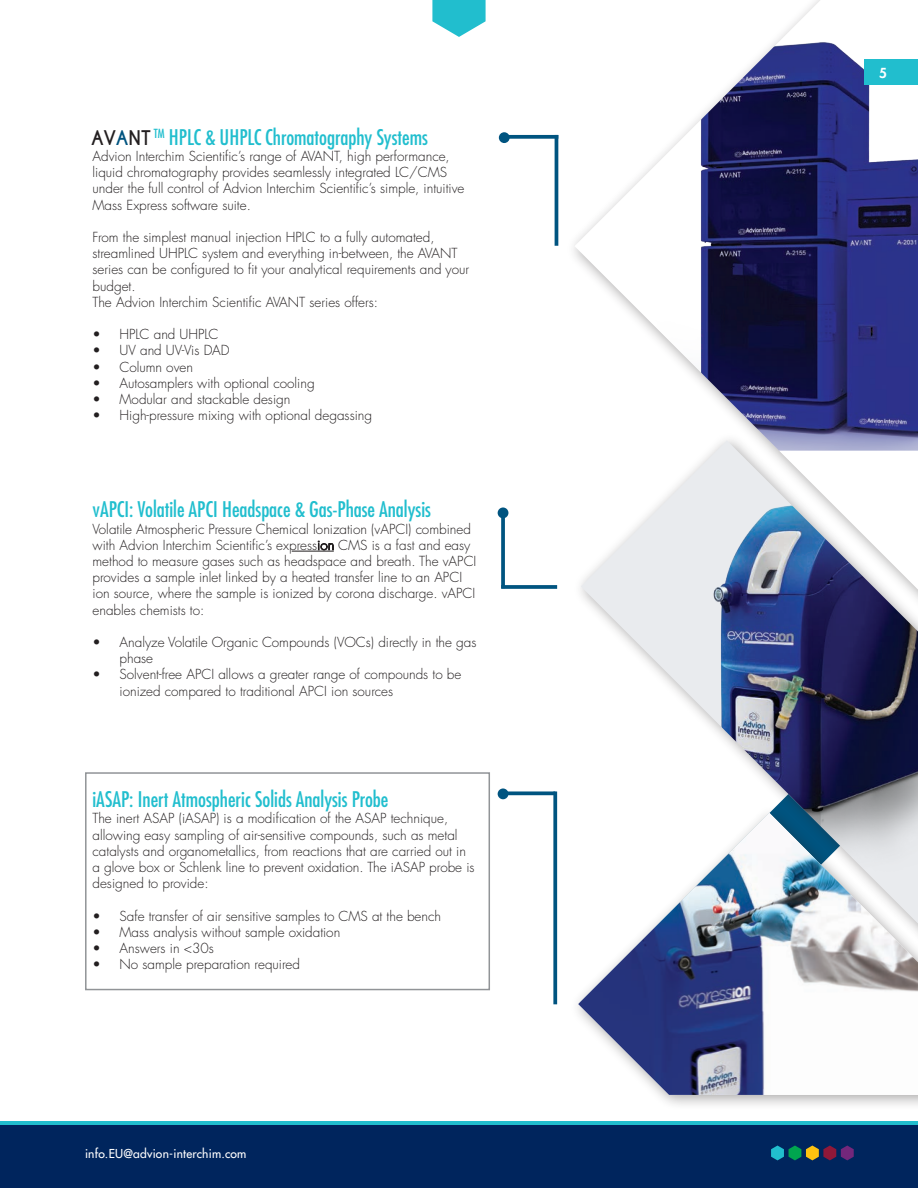
<style>
.page{position:relative;width:918px;height:1188px;background:#fff}
.page>*{position:absolute;margin:0;border:0;box-sizing:border-box;transform-origin:0 0}
.machine{font:500 condensed 21px "Futura LT Pro";color:#21bece}
.t1{font:700 18.9px "Caviar Dreams";letter-spacing:-.015em;color:#231f20}
.t2{font:300 13.5px/16.2px "Futura LT Pro";color:#231f20}
.t3{font:800 13.5px "Futura LT Pro";color:#fff}
.t4{font:500 12px "Futura LT Pro";letter-spacing:.02em;color:#fff}
.s1{color:#005480}
</style>
<div class="page">
<div style="left:0;top:1125px;width:918px;height:63px;background:#00255d"></div>
<hr style="left:0;top:1122px;width:918px;height:3px;background:#21bece">
<img style="left:574px;top:0;width:344px;height:432px">
<hr style="left:292px;top:551px;width:42px;height:1px;background:#231f20">
<div style="left:569px;top:804px;width:349px;height:307px;background:#231f20;opacity:.4"></div>
<img style="left:578px;top:1010px;width:340px;height:85px">
<svg style="left:510px;top:135px;width:45px;height:4px"></svg>
<div style="left:499px;top:132px;width:11px;height:11px;background:#005480;border-radius:50%"></div>
<hr style="left:555px;top:135px;width:3px;height:111px;background:#005480">
<div style="left:85px;top:772px;width:405px;height:218px;border:2px solid #919497"></div>
<svg style="left:501px;top:585px;width:56px;height:4px"></svg>
<div style="left:498px;top:507px;width:10px;height:11px;background:#005480;border-radius:50%"></div>
<svg style="left:501px;top:518px;width:4px;height:70px"></svg>
<div style="left:572px;top:432px;width:346px;height:578px;background:#231f20;opacity:.4"></div>
<svg style="left:581px;top:440px;width:337px;height:484px"></svg>
<img style="left:664px;top:452px;width:254px;height:451px">
<svg style="left:508px;top:791px;width:45px;height:4px"></svg>
<div style="left:498px;top:788px;width:10px;height:11px;background:#005480;border-radius:50%"></div>
<svg style="left:553px;top:791px;width:4px;height:213px"></svg>
<svg style="left:771px;top:1146px;width:83px;height:14px"></svg>
<div style="left:864px;top:60px;width:54px;height:25px;background:#21bece"></div>
<svg style="left:432px;top:0;width:54px;height:37px"></svg>
<p class="machine" style="left:154px;top:123px;width:276px"><sup>TM</sup> HPLC &amp; UHPLC Chromatography Systems</p>
<p class="t2" style="left:93px;top:148px;width:373px">Advion Interchim Scientific’s range of AVANT, high performance, liquid chromatography provides seamlessly integrated LC/CMS under the full control of Advion Interchim Scientific’s simple, intuitive Mass Express software suite.</p>
<p class="t2" style="left:93px;top:229px;width:378px">From the simplest manual injection HPLC to a fully automated, streamlined UHPLC system and everything in-between, the AVANT series can be configured to fit your analytical requirements and your budget.</p>
<p class="t2" style="left:93px;top:294px;width:287px">The Advion Interchim Scientific AVANT series offers:</p>
<p class="t2" style="left:93px;top:326px;width:128px">• HPLC and UHPLC</p>
<p class="t2" style="left:93px;top:343px;width:139px">• UV and UV-Vis DAD</p>
<p class="t2" style="left:93px;top:359px;width:102px">• Column oven</p>
<p class="t2" style="left:93px;top:375px;width:224px">• Autosamplers with optional cooling</p>
<p class="t2" style="left:93px;top:391px;width:199px">• Modular and stackable design</p>
<p class="t2" style="left:93px;top:407px;width:281px">• High-pressure mixing with optional degassing</p>
<p class="t1" style="left:91px;top:127px;width:61px">AV<span class="s1">A</span>NT</p>
<p class="machine" style="left:93px;top:495px;width:340px">vAPCI: Volatile APCI Headspace &amp; Gas-Phase Analysis</p>
<p class="t2" style="left:93px;top:521px;width:385px">Volatile Atmospheric Pressure Chemical Ionization (vAPCI) combined with Advion Interchim Scientific’s expression CMS is a fast and easy method to measure gases such as headspace and breath. The vAPCI provides a sample inlet linked by a heated transfer line to an APCI ion source, where the sample is ionized by corona discharge. vAPCI enables chemists to:</p>
<p class="t2" style="left:120px;top:634px;width:359px;text-indent:-27px">• Analyze Volatile Organic Compounds (VOCs) directly in the gas phase</p>
<p class="t2" style="left:120px;top:667px;width:343px;text-indent:-27px">• Solvent-free APCI allows a greater range of compounds to be ionized compared to traditional APCI ion sources</p>
<p class="machine" style="left:93px;top:785px;width:297px">iASAP: Inert Atmospheric Solids Analysis Probe</p>
<p class="t2" style="left:93px;top:811px;width:384px">The inert ASAP (iASAP) is a modification of the ASAP technique, allowing easy sampling of air-sensitive compounds, such as metal catalysts and organometallics, from reactions that are carried out in a glove box or Schlenk line to prevent oxidation. The iASAP probe is designed to provide:</p>
<p class="t2" style="left:93px;top:908px;width:350px">• Safe transfer of air sensitive samples to CMS at the bench</p>
<p class="t2" style="left:93px;top:924px;width:249px">• Mass analysis without sample oxidation</p>
<p class="t2" style="left:93px;top:940px;width:123px">• Answers in &lt;30s</p>
<p class="t2" style="left:93px;top:956px;width:209px">• No sample preparation required</p>
<p class="t4" style="left:85px;top:1145px;width:163px">info.EU@advion-interchim.com</p>
<p class="t3" style="left:879px;top:63px;width:9px">5</p>
</div>
